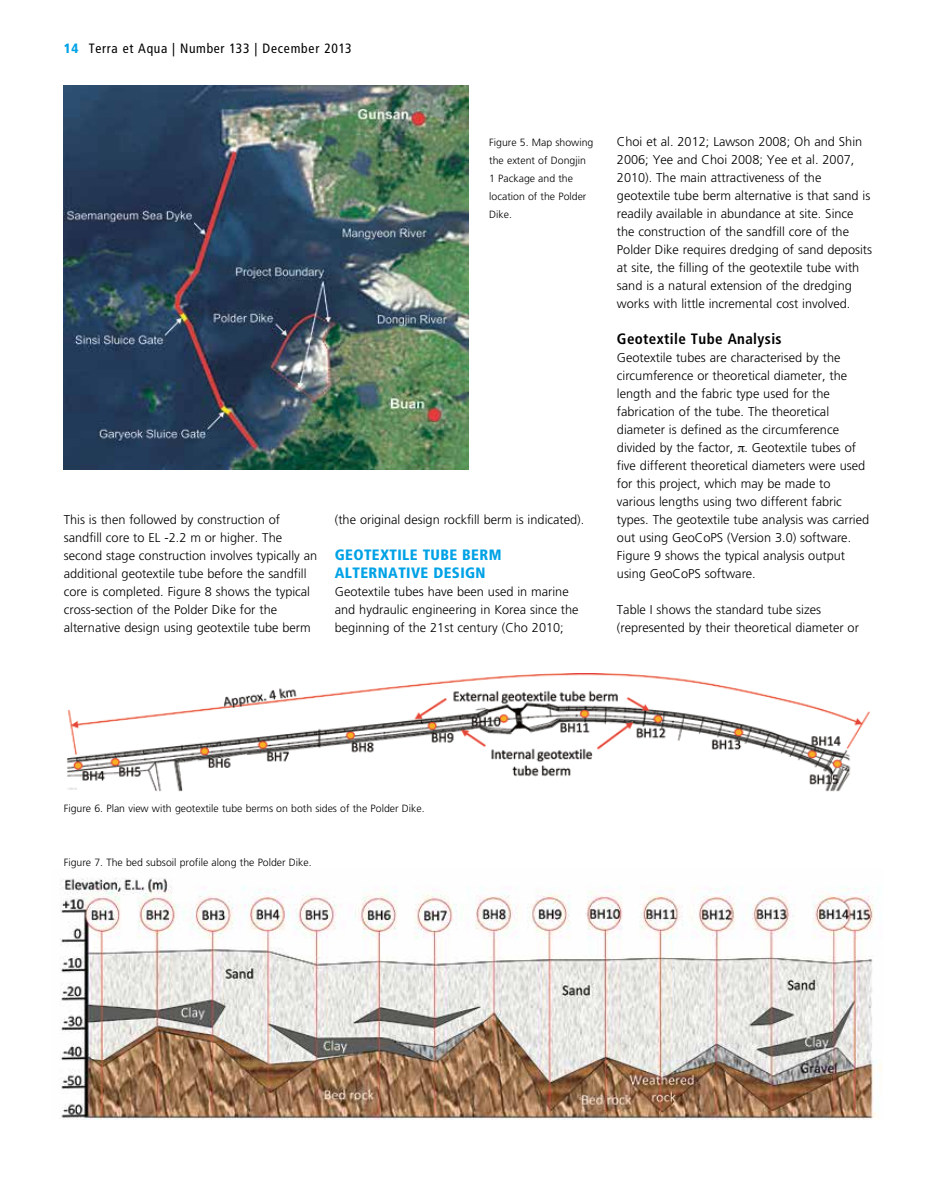
<style>
.page{position:relative;width:936px;height:1191px;background:#fff}
.page>*{position:absolute;margin:0;border:0;box-sizing:border-box;transform-origin:0 0}
.t1{font:900 condensed 15px/18px "Frutiger";letter-spacing:.025em;color:#00a2e6}
.t2{font:700 condensed 15px "Frutiger";letter-spacing:.025em;color:#000}
.t3{font:condensed 13.5px "Frutiger";letter-spacing:.05em;color:#000}
.t4{font:300 12.75px/18px "Frutiger";color:#000}
.t5{font:300 10.5px/18px "Frutiger";color:#000}
.s1{font-weight:900;color:#00a2e6}
.s2{font-family:"Times";font-weight:400}
</style>
<div class="page">
<img style="left:64px;top:86px;width:404px;height:384px">
<img style="left:67px;top:673px;width:803px;height:119px">
<img style="left:60px;top:877px;width:822px;height:242px">
<p class="t3" style="left:64px;top:41px;width:289px"><span class="s1">14</span> Terra et Aqua | Number 133 | December 2013</p>
<p class="t5" style="left:489px;top:133px;width:106px">Figure 5. Map showing the extent of Dongjin<br>1 Package and the location of the Polder<br>Dike.</p>
<p class="t4" style="left:64px;top:510px;width:255px">This is then followed by construction of sandfill core to EL -2.2 m or higher. The second stage construction involves typically an additional geotextile tube before the sandfill core is completed. Figure 8 shows the typical cross-section of the Polder Dike for the alternative design using geotextile tube berm</p>
<p class="t4" style="left:335px;top:510px;width:251px">(the original design rockfill berm is indicated).</p>
<p class="t1" style="left:335px;top:545px;width:168px">GEOTEXTILE TUBE BERM<br>ALTERNATIVE DESIGN</p>
<p class="t4" style="left:335px;top:582px;width:245px">Geotextile tubes have been used in marine and hydraulic engineering in Korea since the beginning of the 21st century (Cho 2010;</p>
<p class="t4" style="left:617px;top:132px;width:257px">Choi et al. 2012; Lawson 2008; Oh and Shin 2006; Yee and Choi 2008; Yee et al. 2007, 2010). The main attractiveness of the geotextile tube berm alternative is that sand is readily available in abundance at site. Since the construction of the sandfill core of the Polder Dike requires dredging of sand deposits at site, the filling of the geotextile tube with sand is a natural extension of the dredging works with little incremental cost involved.</p>
<p class="t2" style="left:617px;top:329px;width:166px">Geotextile Tube Analysis</p>
<p class="t4" style="left:617px;top:348px;width:254px">Geotextile tubes are characterised by the circumference or theoretical diameter, the length and the fabric type used for the fabrication of the tube. The theoretical diameter is defined as the circumference divided by the factor, <span class="s2">π</span>. Geotextile tubes of five different theoretical diameters were used for this project, which may be made to various lengths using two different fabric types. The geotextile tube analysis was carried out using GeoCoPS (Version 3.0) software.<br>Figure 9 shows the typical analysis output using GeoCoPS software.</p>
<p class="t4" style="left:617px;top:600px;width:243px">Table I shows the standard tube sizes (represented by their theoretical diameter or</p>
<p class="t5" style="left:64px;top:799px;width:362px">Figure 6. Plan view with geotextile tube berms on both sides of the Polder Dike.</p>
<p class="t5" style="left:64px;top:853px;width:249px">Figure 7. The bed subsoil profile along the Polder Dike.</p>
</div>
